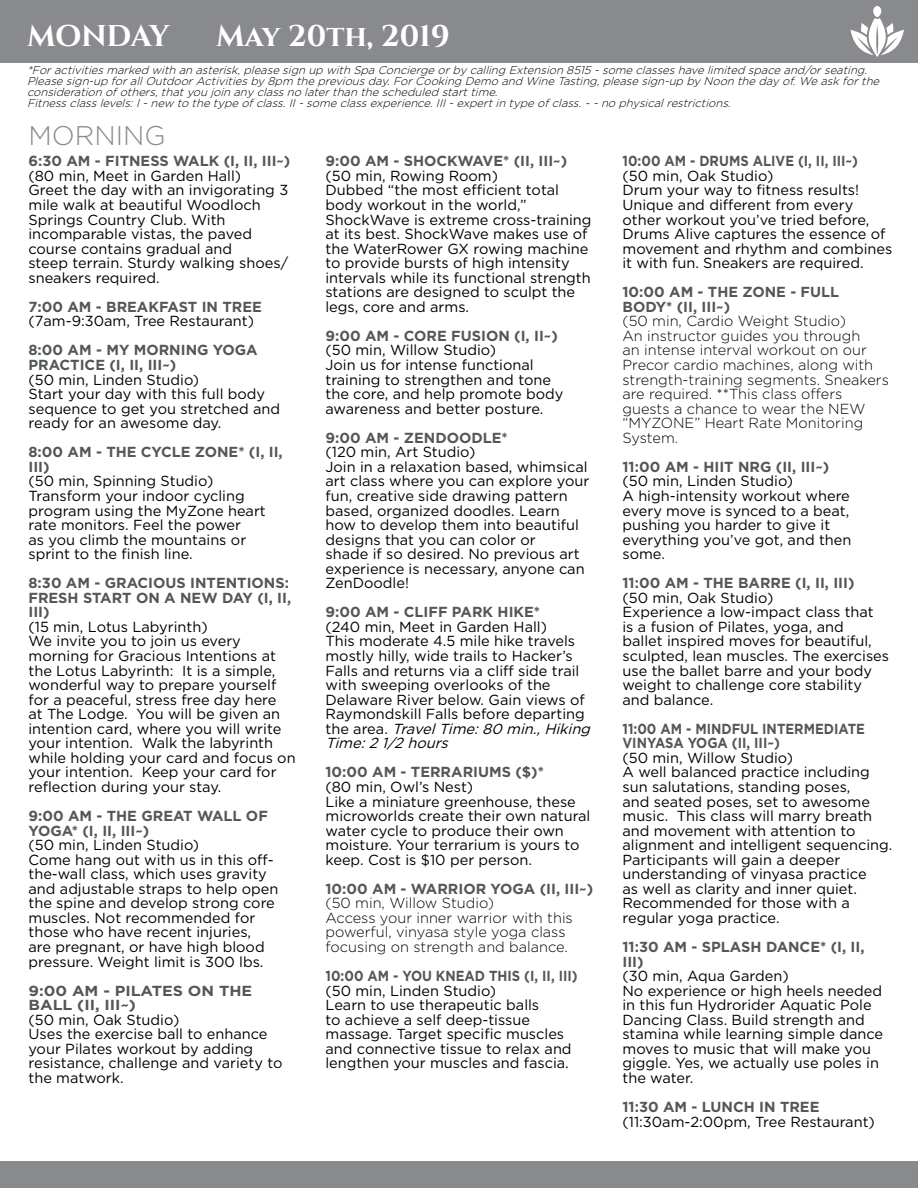
<style>
.page{position:relative;width:918px;height:1188px;background:#fff}
.page>*{position:absolute;margin:0;border:0;box-sizing:border-box;transform-origin:0 0}
.t1{font:700 30px "Cinzel";letter-spacing:-.01em;color:#fff}
.t2{font:300 27px "Gotham";color:#898a8d}
.t3{font:14.55px/14.5px "Gotham";color:#000}
.t4{font:700 14.55px/14.5px "Gotham";color:#53575a}
.t5{font:300 14.55px/14.5px "Gotham";color:#000}
.t6{font:700 14.55px/14.5px "Gotham";color:#53575a;scale:.9 1}
.t7{font:700 14.55px/14.5px "Gotham";color:#53575a;scale:1.1 1}
.t8{font:italic 300 11.25px/11.2px "Gotham";color:#000}
.s1{font-style:italic}
</style>
<div class="page">
<div style="left:0;top:1161px;width:918px;height:27px;background:#898a8d"></div>
<div style="left:0;top:0;width:918px;height:63px;background:#898a8d"></div>
<div style="left:873px;top:6px;width:8px;height:11px;background:#fff;border-radius:50%"></div>
<svg style="left:850px;top:18px;width:54px;height:39px"></svg>
<h1 class="t1" style="left:27px;top:17px;width:144px">MONDAY</h1>
<h1 class="t1" style="left:216px;top:17px;width:235px">May 20th, 2019</h1>
<p class="t8" style="left:27px;top:64px;width:857px">*Foractivitiesmarked with an asterisk,pleasesign up with SpaConciergeorbycalling Extension 8515 -someclasseshavelimited spaceand/orseating.<br>Pleasesign-up forallOutdoorActivitiesby8pm thepreviousday.ForCooking Demo and WineTasting,pleasesign-up byNoon thedayof.Weaskforthe consideration ofothers,thatyou join anyclassno laterthan thescheduled starttime.<br>Fitnessclasslevels:I-new to thetypeofclass.II-someclassexperience.III-expertin typeofclass.~-no physicalrestrictions.</p>
<h2 class="t2" style="left:28px;top:118px;width:139px">MORNING</h2>
<p class="t4" style="left:28px;top:154px;width:263px">6:30 AM - FITNESS WALK (I, II, III~)</p>
<p class="t3" style="left:28px;top:168px;width:261px">(80 min, Meet in Garden Hall)<br>Greet the day with an invigorating 3 mile walk at beautiful Woodloch<br>Springs Country Club. With incomparable vistas, the paved course contains gradual and<br>steep terrain. Sturdy walking shoes/ sneakers required.</p>
<p class="t4" style="left:28px;top:299px;width:235px">7:00 AM - BREAKFAST IN TREE</p>
<p class="t3" style="left:28px;top:314px;width:227px">(7am-9:30am, Tree Restaurant)</p>
<p class="t4" style="left:28px;top:343px;width:231px">8:00 AM - MY MORNING YOGA<br>PRACTICE (I, II, III~)</p>
<p class="t3" style="left:28px;top:372px;width:253px">(50 min, Linden Studio)<br>Start your day with this full body sequence to get you stretched and ready for an awesome day.</p>
<p class="t4" style="left:28px;top:445px;width:256px">8:00 AM - THE CYCLE ZONE* (I, II,<br>III)</p>
<p class="t3" style="left:28px;top:474px;width:239px">(50 min, Spinning Studio)<br>Transform your indoor cycling program using the MyZone heart rate monitors. Feel the power<br>as you climb the mountains or sprint to the finish line.</p>
<p class="t4" style="left:28px;top:576px;width:264px">8:30 AM - GRACIOUS INTENTIONS:<br>FRESH START ON A NEW DAY (I, II,<br>III)</p>
<p class="t3" style="left:28px;top:619px;width:269px">(15 min, Lotus Labyrinth)<br>We invite you to join us every morning for Gracious Intentions at the Lotus Labyrinth: It is a simple, wonderful way to prepare yourself for a peaceful, stress free day here<br>at The Lodge. You will be given an intention card, where you will write your intention. Walk the labyrinth while holding your card and focus on your intention. Keep your card for reflection during your stay.</p>
<p class="t4" style="left:28px;top:809px;width:241px">9:00 AM - THE GREAT WALL OF<br>YOGA* (I, II, III~)</p>
<p class="t3" style="left:28px;top:837px;width:251px">(50 min, Linden Studio)<br>Come hang out with us in this off&shy;the-wall class, which uses gravity and adjustable straps to help open the spine and develop strong core muscles. Not recommended for those who have recent injuries,<br>are pregnant, or have high blood pressure. Weight limit is 300 lbs.</p>
<p class="t7" style="left:28px;top:983px;width:205px">9:00 AM - PILATES ON THE<br>BALL (II, III~)</p>
<p class="t3" style="left:28px;top:1012px;width:255px">(50 min, Oak Studio)<br>Uses the exercise ball to enhance your Pilates workout by adding resistance, challenge and variety to the matwork.</p>
<p class="t4" style="left:325px;top:154px;width:243px">9:00 AM - SHOCKWAVE* (II, III~)</p>
<p class="t3" style="left:325px;top:168px;width:268px">(50 min, Rowing Room)<br>Dubbed “the most efficient total body workout in the world,”<br>ShockWave is extreme cross-training at its best. ShockWave makes use of the WaterRower GX rowing machine to provide bursts of high intensity intervals while its functional strength stations are designed to sculpt the legs, core and arms.</p>
<p class="t4" style="left:325px;top:328px;width:234px">9:00 AM - CORE FUSION (I, II~)</p>
<p class="t3" style="left:325px;top:343px;width:239px">(50 min, Willow Studio)<br>Join us for intense functional training to strengthen and tone the core, and help promote body awareness and better posture.</p>
<p class="t4" style="left:325px;top:430px;width:184px">9:00 AM - ZENDOODLE*</p>
<p class="t3" style="left:325px;top:445px;width:265px">(120 min, Art Studio)<br>Join in a relaxation based, whimsical art class where you can explore your fun, creative side drawing pattern based, organized doodles. Learn how to develop them into beautiful designs that you can color or<br>shade if so desired. No previous art experience is necessary, anyone can<br>ZenDoodle!</p>
<p class="t4" style="left:325px;top:605px;width:216px">9:00 AM - CLIFF PARK HIKE*</p>
<p class="t3" style="left:325px;top:619px;width:270px">(240 min, Meet in Garden Hall)<br>This moderate 4.5 mile hike travels mostly hilly, wide trails to Hacker’s Falls and returns via a cliff side trail with sweeping overlooks of the Delaware River below. Gain views of Raymondskill Falls before departing t h e a r e a . <span class="s1">TravelTime:80 min.,Hiking Time:2 1⁄2 hours</span></p>
<p class="t4" style="left:326px;top:765px;width:220px">10:00 AM - TERRARIUMS ($)*</p>
<p class="t3" style="left:326px;top:779px;width:266px">(80 min, Owl’s Nest)<br>Like a miniature greenhouse, these microworlds create their own natural water cycle to produce their own moisture. Your terrarium is yours to keep. Cost is $10 per person.</p>
<p class="t4" style="left:326px;top:881px;width:269px">10:00 AM - WARRIOR YOGA (II, III~)</p>
<p class="t5" style="left:326px;top:896px;width:249px">(50 min, Willow Studio)<br>Access your inner warrior with this powerful, vinyasa style yoga class focusing on strength and balance.</p>
<p class="t6" style="left:326px;top:969px;width:282px">10:00 AM - YOU KNEAD THIS (I, II, III)</p>
<p class="t3" style="left:326px;top:983px;width:248px">(50 min, Linden Studio)<br>Learn to use therapeutic balls<br>to achieve a self deep-tissue massage. Target specific muscles and connective tissue to relax and lengthen your muscles and fascia.</p>
<p class="t6" style="left:622px;top:154px;width:263px">10:00 AM - DRUMS ALIVE (I, II, III~)</p>
<p class="t3" style="left:622px;top:168px;width:271px">(50 min, Oak Studio)<br>Drum your way to fitness results!<br>Unique and different from every other workout you’ve tried before,<br>Drums Alive captures the essence of movement and rhythm and combines it with fun. Sneakers are required.</p>
<p class="t4" style="left:622px;top:285px;width:218px">10:00 AM - THE ZONE - FULL<br>BODY* (II, III~)</p>
<p class="t5" style="left:622px;top:314px;width:268px">(50 min, Cardio Weight Studio)<br>An instructor guides you through<br>an intense interval workout on our<br>Precor cardio machines, along with strength-training segments. Sneakers are required. **This class offers guests a chance to wear the NEW “MYZONE” Heart Rate Monitoring<br>System.</p>
<p class="t4" style="left:622px;top:459px;width:208px">11:00 AM - HIIT NRG (II, III~)</p>
<p class="t3" style="left:622px;top:474px;width:230px">(50 min, Linden Studio)<br>A high-intensity workout where every move is synced to a beat, pushing you harder to give it everything you’ve got, and then some.</p>
<p class="t4" style="left:622px;top:576px;width:234px">11:00 AM - THE BARRE (I, II, III)</p>
<p class="t3" style="left:622px;top:590px;width:268px">(50 min, Oak Studio)<br>Experience a low-impact class that<br>is a fusion of Pilates, yoga, and<br>ballet inspired moves for beautiful, sculpted, lean muscles. The exercises use the ballet barre and your body weight to challenge core stability and balance.</p>
<p class="t6" style="left:622px;top:721px;width:271px">11:00 AM - MINDFUL INTERMEDIATE<br>VINYASA YOGA (II, III~)</p>
<p class="t3" style="left:622px;top:750px;width:272px">(50 min, Willow Studio)<br>A well balanced practice including sun salutations, standing poses,<br>and seated poses, set to awesome music. This class will marry breath and movement with attention to alignment and intelligent sequencing.<br>Participants will gain a deeper understanding of vinyasa practice<br>as well as clarity and inner quiet.<br>Recommended for those with a regular yoga practice.</p>
<p class="t4" style="left:622px;top:940px;width:244px">11:30 AM - SPLASH DANCE* (I, II,<br>III)</p>
<p class="t3" style="left:622px;top:968px;width:262px">(30 min, Aqua Garden)<br>No experience or high heels needed in this fun Hydrorider Aquatic Pole<br>Dancing Class. Build strength and stamina while learning simple dance moves to music that will make you giggle. Yes, we actually use poles in the water.</p>
<p class="t4" style="left:622px;top:1100px;width:198px">11:30 AM - LUNCH IN TREE</p>
<p class="t3" style="left:622px;top:1114px;width:254px">(11:30am-2:00pm, Tree Restaurant)</p>
</div>
